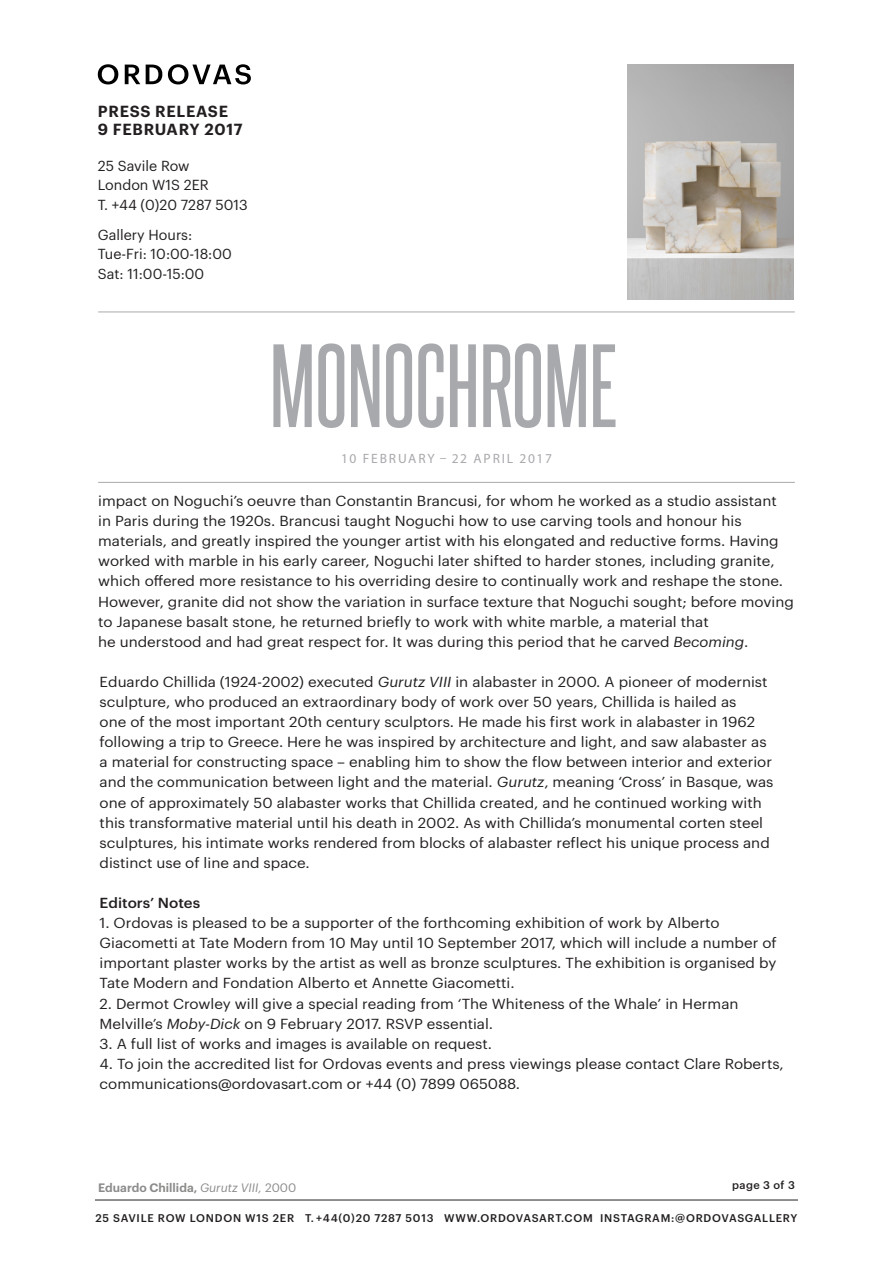
<style>
.page{position:relative;width:893px;height:1263px;background:#fff}
.page>*{position:absolute;margin:0;border:0;box-sizing:border-box;transform-origin:0 0}
.t1{font:600 15.75px "Graphik";letter-spacing:.045em;color:#231f20}
.t2{font:14.25px/20.1px "Graphik";color:#231f20;scale:1.06 1}
.t3{font:14.25px "Graphik";color:#231f20}
.t4{font:500 14.25px "Graphik";color:#231f20;scale:1.06 1}
.t5{font:13.5px "Myriad Pro";letter-spacing:.14em;color:#a8a9ad}
.t6{font:600 12px "Graphik";color:#8b8c8a}
.t7{font:500 10.95px "Graphik";letter-spacing:.07em;color:#231f20}
.s1{font-style:italic}
.s2{font-weight:400;font-style:italic}
.s3{font-weight:400}
</style>
<div class="page">
<hr style="left:95px;top:1199px;width:703px;height:1px;background:#231f20">
<hr style="left:98px;top:482px;width:697px;height:1px;background:#a8a9ad">
<svg style="left:418px;top:343px;width:197px;height:85px"></svg>
<svg style="left:273px;top:343px;width:139px;height:85px"></svg>
<hr style="left:98px;top:312px;width:697px;height:1px;background:#a8a9ad">
<svg style="left:98px;top:64px;width:20px;height:20px"></svg>
<svg style="left:125px;top:65px;width:15px;height:19px"></svg>
<svg style="left:146px;top:65px;width:16px;height:19px"></svg>
<svg style="left:168px;top:64px;width:83px;height:20px"></svg>
<img style="left:627px;top:65px;width:167px;height:235px">
<p class="t1" style="left:98px;top:99px;width:132px">PRESS RELEASE</p>
<p class="t1" style="left:98px;top:117px;width:146px">9 FEBRUARY 2017</p>
<p class="t3" style="left:98px;top:155px;width:93px">25 Savile Row</p>
<p class="t3" style="left:98px;top:174px;width:112px">London W1S 2ER</p>
<p class="t3" style="left:98px;top:194px;width:152px">T. +44 (0)20 7287 5013</p>
<p class="t3" style="left:98px;top:224px;width:96px">Gallery Hours:</p>
<p class="t3" style="left:98px;top:243px;width:136px">Tue-Fri: 10:00-18:00</p>
<p class="t3" style="left:98px;top:263px;width:108px">Sat: 11:00-15:00</p>
<p class="t5" style="left:341px;top:450px;width:213px">10 FEBRUARY – 22 APRIL 2017</p>
<p class="t2" style="left:98px;top:490px;width:658px">impact on Noguchi’s oeuvre than Constantin Brancusi, for whom he worked as a studio assistant<br>in Paris during the 1920s. Brancusi taught Noguchi how to use carving tools and honour his materials, and greatly inspired the younger artist with his elongated and reductive forms. Having worked with marble in his early career, Noguchi later shifted to harder stones, including granite, which offered more resistance to his overriding desire to continually work and reshape the stone.<br>However, granite did not show the variation in surface texture that Noguchi sought; before moving to Japanese basalt stone, he returned briefly to work with white marble, a material that</p>
<p class="t2" style="left:98px;top:630px;width:615px">he understood and had great respect for. It was during this period that he carved <span class="s1">Becoming</span>.</p>
<p class="t2" style="left:100px;top:670px;width:637px">Eduardo Chillida (1924-2002) executed <span class="s1">Gurutz VIII</span> in alabaster in 2000. A pioneer of modernist sculpture, who produced an extraordinary body of work over 50 years, Chillida is hailed as<br>one of the most important 20th century sculptors. He made his first work in alabaster in 1962 following a trip to Greece. Here he was inspired by architecture and light, and saw alabaster as a material for constructing space – enabling him to show the flow between interior and exterior and the communication between light and the material. <span class="s1">Gurutz</span>, meaning ‘Cross’ in Basque, was one of approximately 50 alabaster works that Chillida created, and he continued working with this transformative material until his death in 2002. As with Chillida’s monumental corten steel sculptures, his intimate works rendered from blocks of alabaster reflect his unique process and distinct use of line and space.</p>
<p class="t4" style="left:100px;top:892px;width:96px">Editors’ Notes</p>
<p class="t2" style="left:100px;top:912px;width:640px">1. Ordovas is pleased to be a supporter of the forthcoming exhibition of work by Alberto Giacometti at Tate Modern from 10 May until 10 September 2017, which will include a number of important plaster works by the artist as well as bronze sculptures. The exhibition is organised by Tate Modern and Fondation Alberto et Annette Giacometti.</p>
<p class="t2" style="left:100px;top:992px;width:604px">2. Dermot Crowley will give a special reading from ‘The Whiteness of the Whale’ in Herman<br>Melville’s <span class="s1">Moby-Dick</span> on 9 February 2017. RSVP essential.</p>
<p class="t2" style="left:100px;top:1032px;width:372px">3. A full list of works and images is available on request.</p>
<p class="t2" style="left:100px;top:1052px;width:647px">4. To join the accredited list for Ordovas events and press viewings please contact Clare Roberts,</p>
<p class="t2" style="left:100px;top:1072px;width:398px">communications@ordovasart.com or +44 (0) 7899 065088.</p>
<p class="t6" style="left:98px;top:1178px;width:200px">Eduardo Chillida, <span class="s2">Gurutz VIII,</span> <span class="s3">2000</span></p>
<p class="t7" style="left:732px;top:1177px;width:64px">page 3 of 3</p>
<p class="t7" style="left:95px;top:1210px;width:703px">25 SAVILE ROW LONDON W1S 2ER T. +44(0)20 7287 5013 WWW.ORDOVASART.COM INSTAGRAM:@ORDOVASGALLERY</p>
</div>
